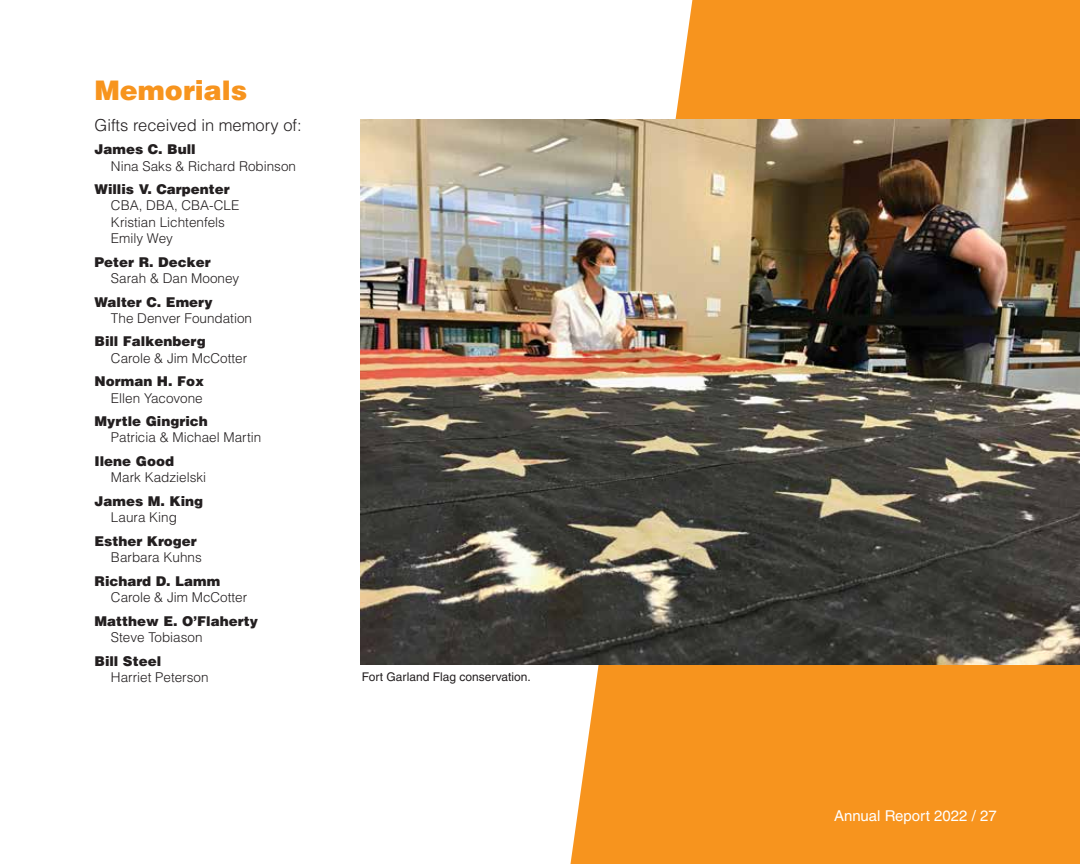
<style>
.page{position:relative;width:1080px;height:864px;background:#fff}
.page>*{position:absolute;margin:0;border:0;box-sizing:border-box;transform-origin:0 0}
.t1{font:900 27px "Helvetica LT Std";color:#f7941e}
.t2{font:300 16.5px "Helvetica LT Std";color:#231f20}
.t3{font:15px "Helvetica LT Std";color:#fff}
.t4{font:300 13.5px/16.2px "Helvetica LT Std";color:#231f20}
.t5{font:900 13.5px "Helvetica LT Std";color:#231f20}
.t6{font:12px "Helvetica LT Std";color:#231f20}
</style>
<div class="page">
<svg style="left:570px;top:0;width:510px;height:864px;background:#f79f37"></svg>
<img style="left:360px;top:120px;width:720px;height:544px">
<h1 class="t1" style="left:94px;top:73px;width:154px">Memorials</h1>
<p class="t2" style="left:94px;top:115px;width:209px">Gifts received in memory of:</p>
<p class="t5" style="left:94px;top:141px;width:103px">James C. Bull</p>
<p class="t4" style="left:111px;top:158px;width:187px">Nina Saks &amp; Richard Robinson</p>
<p class="t5" style="left:94px;top:181px;width:137px">Willis V. Carpenter</p>
<p class="t4" style="left:111px;top:197px;width:130px">CBA, DBA, CBA-CLE<br>Kristian Lichtenfels<br>Emily Wey</p>
<p class="t5" style="left:94px;top:253px;width:118px">Peter R. Decker</p>
<p class="t4" style="left:111px;top:270px;width:130px">Sarah &amp; Dan Mooney</p>
<p class="t5" style="left:94px;top:293px;width:120px">Walter C. Emery</p>
<p class="t4" style="left:111px;top:310px;width:143px">The Denver Foundation</p>
<p class="t5" style="left:94px;top:333px;width:113px">Bill Falkenberg</p>
<p class="t4" style="left:111px;top:350px;width:138px">Carole &amp; Jim McCotter</p>
<p class="t5" style="left:94px;top:373px;width:111px">Norman H. Fox</p>
<p class="t4" style="left:111px;top:389px;width:93px">Ellen Yacovone</p>
<p class="t5" style="left:94px;top:413px;width:115px">Myrtle Gingrich</p>
<p class="t4" style="left:111px;top:429px;width:152px">Patricia &amp; Michael Martin</p>
<p class="t5" style="left:94px;top:452px;width:81px">Ilene Good</p>
<p class="t4" style="left:111px;top:469px;width:97px">Mark Kadzielski</p>
<p class="t5" style="left:94px;top:492px;width:110px">James M. King</p>
<p class="t4" style="left:111px;top:509px;width:68px">Laura King</p>
<p class="t5" style="left:94px;top:532px;width:104px">Esther Kroger</p>
<p class="t4" style="left:111px;top:549px;width:92px">Barbara Kuhns</p>
<p class="t5" style="left:94px;top:572px;width:127px">Richard D. Lamm</p>
<p class="t4" style="left:111px;top:589px;width:138px">Carole &amp; Jim McCotter</p>
<p class="t5" style="left:94px;top:612px;width:165px">Matthew E. O’Flaherty</p>
<p class="t4" style="left:111px;top:629px;width:93px">Steve Tobiason</p>
<p class="t5" style="left:94px;top:652px;width:68px">Bill Steel</p>
<p class="t4" style="left:111px;top:669px;width:99px">Harriet Peterson</p>
<p class="t6" style="left:362px;top:670px;width:171px">Fort Garland Flag conservation.</p>
<p class="t3" style="left:834px;top:807px;width:164px">Annual Report 2022 / 27</p>
</div>
